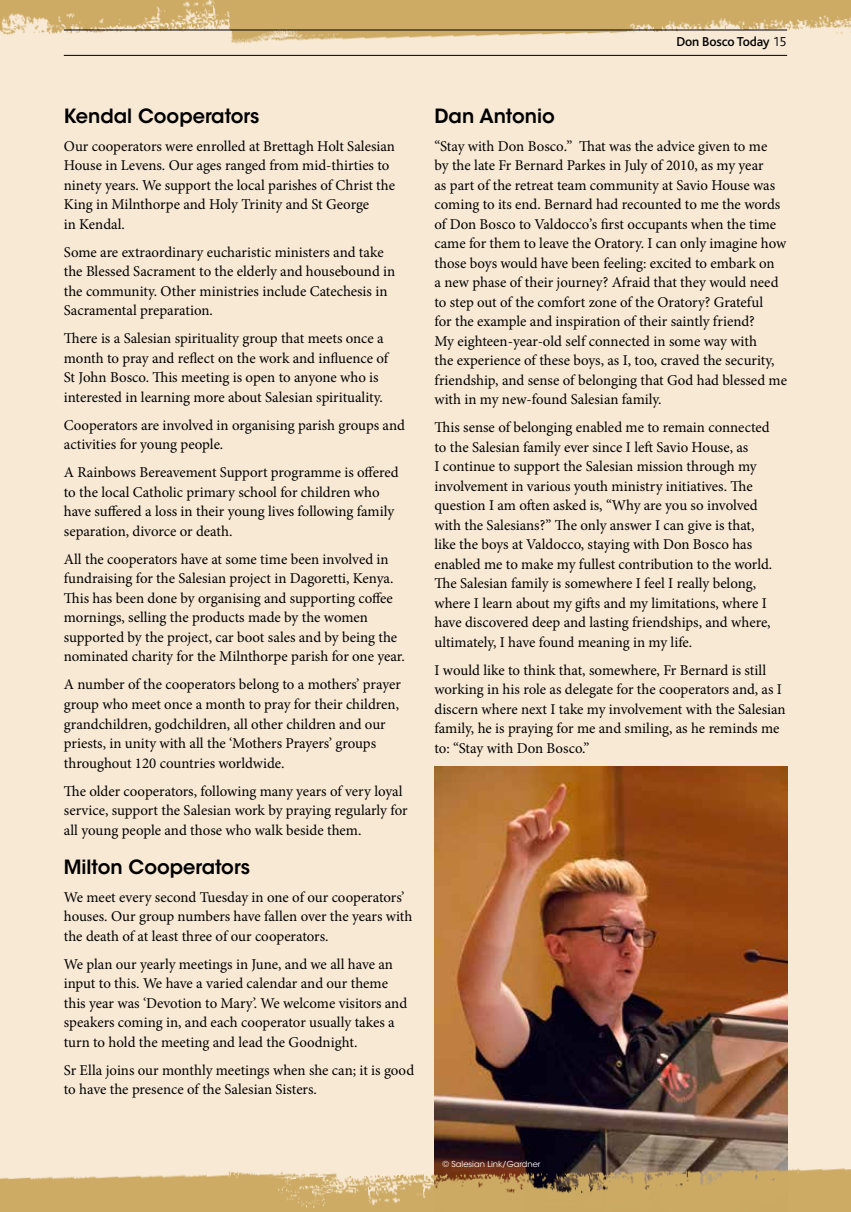
<style>
.page{position:relative;width:851px;height:1212px;background:#fff}
.page>*{position:absolute;margin:0;border:0;box-sizing:border-box;transform-origin:0 0}
.t1{font:600 19.5px "ITC Avant Garde Std";color:#000}
.t2{font:15px/19.5px "Minion Pro";color:#000}
.t3{font:500 13.5px "Bliss";letter-spacing:-.01em;color:#000}
.t4{font:8.25px "ITC Avant Garde Std";color:#fff}
.s1{font-weight:300}
</style>
<div class="page">
<div style="left:0;top:0;width:850px;height:1212px;background:#f8e9d5"></div>
<img style="left:435px;top:767px;width:351px;height:392px">
<img style="left:0;top:1175px;width:168px;height:37px">
<img style="left:168px;top:1159px;width:682px;height:53px">
<img style="left:0;top:0;width:180px;height:56px">
<img style="left:180px;top:0;width:670px;height:56px">
<hr style="left:64px;top:55px;width:723px;height:1px;background:#000">
<hr style="left:64px;top:30px;width:723px;height:1px;background:#000">
<p class="t3" style="left:676px;top:34px;width:111px">Don Bosco Today <span class="s1">15</span></p>
<h1 class="t1" style="left:64px;top:103px;width:197px">Kendal Cooperators</h1>
<p class="t2" style="left:64px;top:136px;width:333px">Our cooperators were enrolled at Brettagh Holt Salesian House in Levens. Our ages ranged from mid-thirties to ninety years. We support the local parishes of Christ the King in Milnthorpe and Holy Trinity and St George<br>in Kendal.</p>
<p class="t2" style="left:64px;top:242px;width:333px">Some are extraordinary eucharistic ministers and take the Blessed Sacrament to the elderly and housebound in the community. Other ministries include Catechesis in Sacramental preparation.</p>
<p class="t2" style="left:64px;top:329px;width:326px">There is a Salesian spirituality group that meets once a month to pray and reflect on the work and influence of St John Bosco. This meeting is open to anyone who is interested in learning more about Salesian spirituality.</p>
<p class="t2" style="left:64px;top:415px;width:342px">Cooperators are involved in organising parish groups and activities for young people.</p>
<p class="t2" style="left:64px;top:463px;width:336px">A Rainbows Bereavement Support programme is offered to the local Catholic primary school for children who have suffered a loss in their young lives following family separation, divorce or death.</p>
<p class="t2" style="left:64px;top:549px;width:342px">All the cooperators have at some time been involved in fundraising for the Salesian project in Dagoretti, Kenya.<br>This has been done by organising and supporting coffee mornings, selling the products made by the women supported by the project, car boot sales and by being the nominated charity for the Milnthorpe parish for one year.</p>
<p class="t2" style="left:64px;top:675px;width:338px">A number of the cooperators belong to a mothers’ prayer group who meet once a month to pray for their children, grandchildren, godchildren, all other children and our priests, in unity with all the ‘Mothers Prayers’ groups throughout 120 countries worldwide.</p>
<p class="t2" style="left:64px;top:781px;width:345px">The older cooperators, following many years of very loyal service, support the Salesian work by praying regularly for all young people and those who walk beside them.</p>
<h1 class="t1" style="left:64px;top:854px;width:188px">Milton Cooperators</h1>
<p class="t2" style="left:64px;top:887px;width:350px">We meet every second Tuesday in one of our cooperators’ houses. Our group numbers have fallen over the years with the death of at least three of our cooperators.</p>
<p class="t2" style="left:64px;top:954px;width:345px">We plan our yearly meetings in June, and we all have an input to this. We have a varied calendar and our theme this year was ‘Devotion to Mary’. We welcome visitors and speakers coming in, and each cooperator usually takes a turn to hold the meeting and lead the Goodnight.</p>
<p class="t2" style="left:64px;top:1060px;width:352px">Sr Ella joins our monthly meetings when she can; it is good to have the presence of the Salesian Sisters.</p>
<h1 class="t1" style="left:434px;top:103px;width:122px">Dan Antonio</h1>
<p class="t2" style="left:434px;top:136px;width:354px">“Stay with Don Bosco.” That was the advice given to me<br>by the late Fr Bernard Parkes in July of 2010, as my year<br>as part of the retreat team community at Savio House was coming to its end. Bernard had recounted to me the words of Don Bosco to Valdocco’s first occupants when the time came for them to leave the Oratory. I can only imagine how those boys would have been feeling: excited to embark on<br>a new phase of their journey? Afraid that they would need to step out of the comfort zone of the Oratory? Grateful<br>for the example and inspiration of their saintly friend?<br>My eighteen-year-old self connected in some way with<br>the experience of these boys, as I, too, craved the security, friendship, and sense of belonging that God had blessed me with in my new-found Salesian family.</p>
<p class="t2" style="left:434px;top:418px;width:339px">This sense of belonging enabled me to remain connected to the Salesian family ever since I left Savio House, as<br>I continue to support the Salesian mission through my involvement in various youth ministry initiatives. The question I am often asked is, “Why are you so involved with the Salesians?” The only answer I can give is that, like the boys at Valdocco, staying with Don Bosco has enabled me to make my fullest contribution to the world.<br>The Salesian family is somewhere I feel I really belong, where I learn about my gifts and my limitations, where I have discovered deep and lasting friendships, and where, ultimately, I have found meaning in my life.</p>
<p class="t2" style="left:434px;top:660px;width:352px">I would like to think that, somewhere, Fr Bernard is still working in his role as delegate for the cooperators and, as I discern where next I take my involvement with the Salesian family, he is praying for me and smiling, as he reminds me to: “Stay with Don Bosco.”</p>
<p class="t4" style="left:442px;top:1159px;width:100px">© Salesian Link/Gardner</p>
</div>
